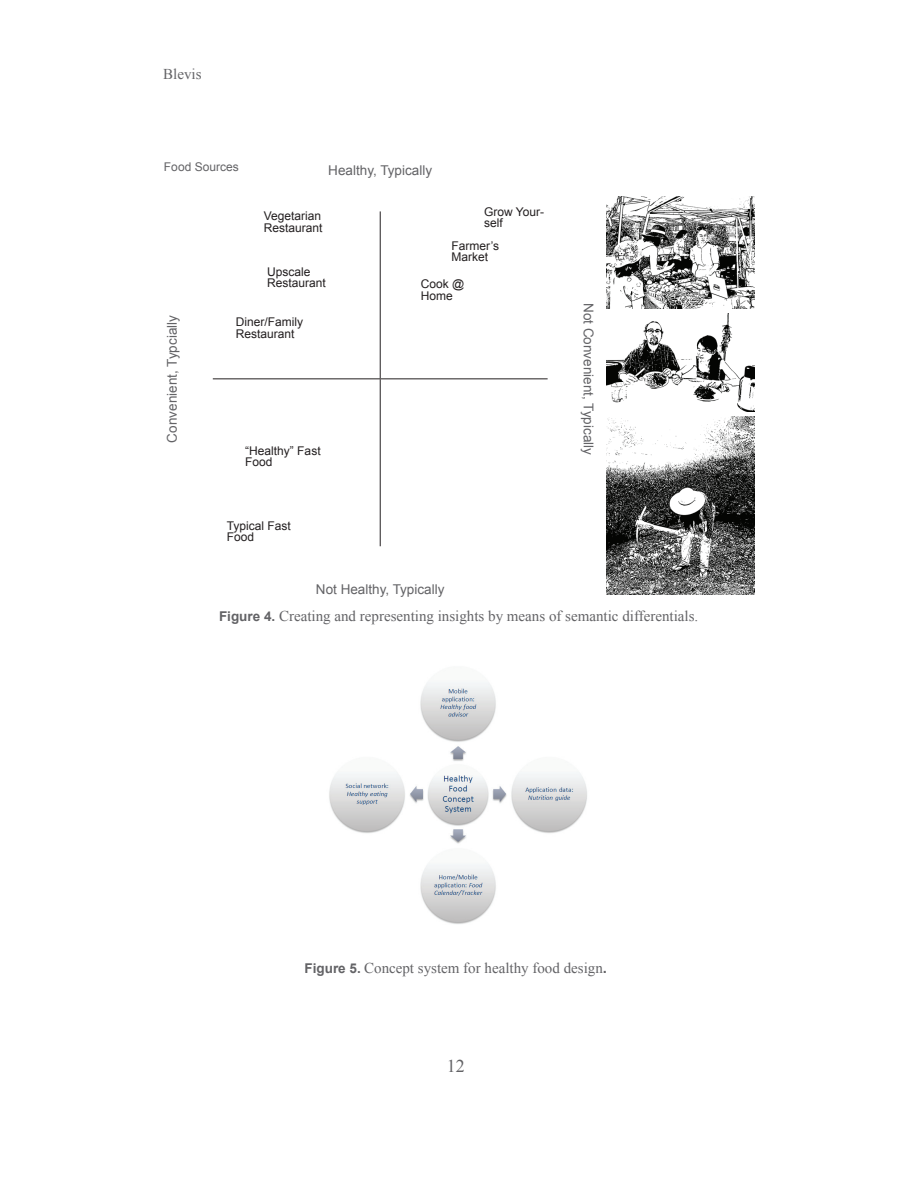
<style>
.page{position:relative;width:918px;height:1188px;background:#fff}
.page>*{position:absolute;margin:0;border:0;box-sizing:border-box;transform-origin:0 0}
.t1{font:18px "Times New Roman";color:#636366}
.t2{font:15px "Times New Roman";color:#636366}
.t3{font:13.5px "Arial";color:#636366}
.t4{font:12px/11.6px "Arial";color:#231f20}
.t5{font:12px "Arial";color:#636366}
.s1{font-family:"Arial";font-weight:700;font-size:13.5px}
.s2{font-family:"Arial";font-weight:700}
</style>
<div class="page">
<hr style="left:380px;top:211px;width:1px;height:167px;background:#231f20">
<hr style="left:213px;top:378px;width:167px;height:1px;background:#231f20">
<hr style="left:380px;top:378px;width:168px;height:1px;background:#231f20">
<hr style="left:380px;top:379px;width:1px;height:167px;background:#231f20">
<img style="left:606px;top:196px;width:148px;height:113px">
<img style="left:606px;top:314px;width:148px;height:98px">
<img style="left:606px;top:416px;width:148px;height:179px">
<img style="left:329px;top:682px;width:258px;height:242px">
<p class="t2" style="left:163px;top:64px;width:40px">Blevis</p>
<p class="t5" style="left:164px;top:159px;width:76px">Food Sources</p>
<p class="t3" style="left:328px;top:162px;width:105px">Healthy, Typically</p>
<p class="t4" style="left:484px;top:206px;width:62px">Grow Your&shy;self</p>
<p class="t4" style="left:264px;top:210px;width:60px">Vegetarian<br>Restaurant</p>
<p class="t4" style="left:267px;top:266px;width:60px">Upscale<br>Restaurant</p>
<p class="t4" style="left:236px;top:316px;width:69px">Diner/Family<br>Restaurant</p>
<p class="t4" style="left:452px;top:240px;width:49px">Farmer’s<br>Market</p>
<p class="t4" style="left:421px;top:278px;width:45px">Cook @<br>Home</p>
<p class="t3" style="left:163px;top:443px;width:129px;rotate:-90deg">Convenient, Typcially</p>
<p class="t3" style="left:597px;top:303px;width:154px;rotate:90deg">Not Convenient, Typically</p>
<p class="t4" style="left:245px;top:445px;width:77px">“Healthy” Fast<br>Food</p>
<p class="t4" style="left:227px;top:520px;width:66px">Typical Fast<br>Food</p>
<p class="t3" style="left:316px;top:580px;width:130px">Not Healthy, Typically</p>
<p class="t2" style="left:219px;top:606px;width:481px"><span class="s1">Figure 4.</span> Creating and representing insights by means of semantic differentials.</p>
<p class="t2" style="left:305px;top:958px;width:304px"><span class="s1">Figure 5.</span> Concept system for healthy food design<span class="s2">.</span></p>
<h1 class="t1" style="left:447px;top:1054px;width:19px">12</h1>
</div>
